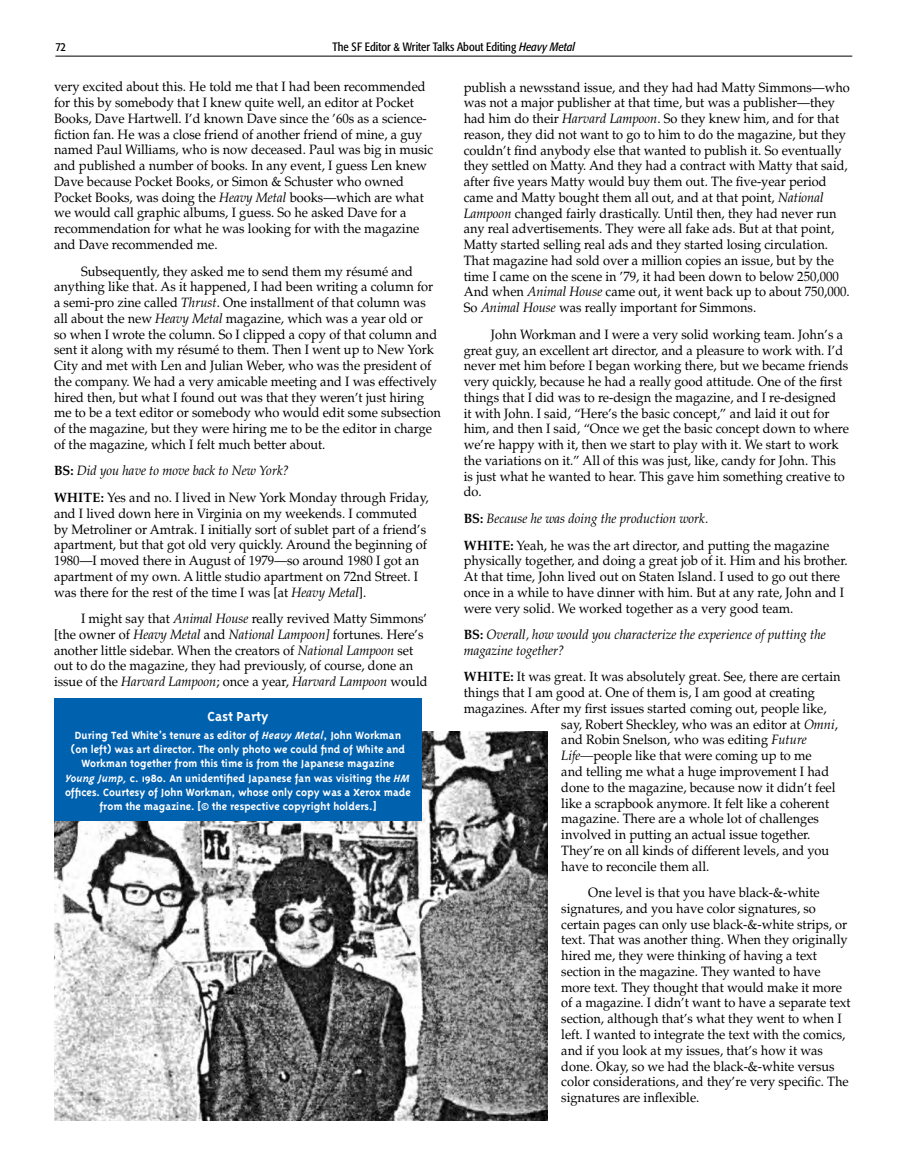
<style>
.page{position:relative;width:905px;height:1175px;background:#fff}
.page>*{position:absolute;margin:0;border:0;box-sizing:border-box;transform-origin:0 0}
.t1{font:700 15px "Triplex";color:#fff}
.t2{font:13.5px/15.8px "Palatino";color:#000;scale:.95 1}
.t3{font:italic 13.5px/15.8px "Palatino";color:#000;scale:.95 1}
.t4{font:700 12px/14.2px "Triplex";color:#fff;text-align:center}
.t5{font:condensed 12px "Formata";color:#000}
.s1{font-style:italic}
.s2{font-weight:700}
.s3{font-weight:700;font-style:normal}
</style>
<div class="page">
<hr style="left:55px;top:56px;width:797px;height:1px;background:#000">
<img style="left:54px;top:731px;width:494px;height:389px">
<div style="left:54px;top:698px;width:368px;height:122px;background:#0061af"></div>
<p class="t5" style="left:332px;top:40px;width:244px">The SF Editor &amp; Writer Talks About Editing <span class="s1">Heavy Metal</span></p>
<p class="t5" style="left:55px;top:40px;width:12px">72</p>
<p class="t2" style="left:54px;top:79px;width:401px">very excited about this. He told me that I had been recommended for this by somebody that I knew quite well, an editor at Pocket Books, Dave Hartwell. I’d known Dave since the ’60s as a science&shy;fiction fan. He was a close friend of another friend of mine, a guy named Paul Williams, who is now deceased. Paul was big in music and published a number of books. In any event, I guess Len knew Dave because Pocket Books, or Simon &amp; Schuster who owned Pocket Books, was doing the <span class="s1">Heavy Metal</span> books—which are what we would call graphic albums, I guess. So he asked Dave for a recommendation for what he was looking for with the magazine and Dave recommended me.</p>
<p class="t2" style="left:54px;top:263px;width:409px;text-indent:27px">Subsequently, they asked me to send them my résumé and anything like that. As it happened, I had been writing a column for a semi-pro zine called <span class="s1">Thrust</span>. One installment of that column was all about the new <span class="s1">Heavy Metal</span> magazine, which was a year old or<br>so when I wrote the column. So I clipped a copy of that column and sent it along with my résumé to them. Then I went up to New York City and met with Len and Julian Weber, who was the president of the company. We had a very amicable meeting and I was effectively hired then, but what I found out was that they weren’t just hiring me to be a text editor or somebody who would edit some subsection of the magazine, but they were hiring me to be the editor in charge of the magazine, which I felt much better about.</p>
<p class="t2" style="left:54px;top:458px;width:396px;line-height:26.5px"><span class="s2">BS:</span> <span class="s1">Did you have to move back to New York?<br></span><span class="s2">WHITE:</span> Yes and no. I lived in New York Monday through Friday,</p>
<p class="t2" style="left:54px;top:505px;width:394px">and I lived down here in Virginia on my weekends. I commuted by Metroliner or Amtrak. I initially sort of sublet part of a friend’s apartment, but that got old very quickly. Around the beginning of 1980—I moved there in August of 1979—so around 1980 I got an apartment of my own. A little studio apartment on 72nd Street. I was there for the rest of the time I was [at <span class="s1">Heavy Metal</span>].</p>
<p class="t2" style="left:54px;top:611px;width:394px;text-indent:27px">I might say that <span class="s1">Animal House</span> really revived Matty Simmons’ [the owner of <span class="s1">Heavy Metal</span> and <span class="s1">National Lampoon]</span> fortunes. Here’s another little sidebar. When the creators of <span class="s1">National Lampoon</span> set out to do the magazine, they had previously, of course, done an issue of the <span class="s1">Harvard Lampoon</span>; once a year, <span class="s1">Harvard Lampoon</span> would</p>
<p class="t2" style="left:463px;top:79px;width:408px">publish a newsstand issue, and they had had Matty Simmons—who was not a major publisher at that time, but was a publisher—they had him do their <span class="s1">Harvard Lampoon</span>. So they knew him, and for that reason, they did not want to go to him to do the magazine, but they couldn’t find anybody else that wanted to publish it. So eventually they settled on Matty. And they had a contract with Matty that said, after five years Matty would buy them out. The five-year period came and Matty bought them all out, and at that point, <span class="s1">National Lampoon</span> changed fairly drastically. Until then, they had never run any real advertisements. They were all fake ads. But at that point, Matty started selling real ads and they started losing circulation.<br>That magazine had sold over a million copies an issue, but by the time I came on the scene in ’79, it had been down to below 250,000<br>And when <span class="s1">Animal House</span> came out, it went back up to about 750,000.<br>So <span class="s1">Animal House</span> was really important for Simmons.</p>
<p class="t2" style="left:463px;top:326px;width:407px;text-indent:27px">John Workman and I were a very solid working team. John’s a great guy, an excellent art director, and a pleasure to work with. I’d never met him before I began working there, but we became friends very quickly, because he had a really good attitude. One of the first things that I did was to re-design the magazine, and I re-designed<br>it with John. I said, “Here’s the basic concept,” and laid it out for him, and then I said, “Once we get the basic concept down to where we’re happy with it, then we start to play with it. We start to work the variations on it.” All of this was just, like, candy for John. This<br>is just what he wanted to hear. This gave him something creative to do.</p>
<p class="t2" style="left:463px;top:505px;width:386px;line-height:26.5px"><span class="s2">BS:</span> <span class="s1">Because he was doing the production work.<br></span><span class="s2">WHITE:</span> Yeah, he was the art director, and putting the magazine</p>
<p class="t2" style="left:463px;top:553px;width:406px">physically together, and doing a great job of it. Him and his brother.<br>At that time, John lived out on Staten Island. I used to go out there once in a while to have dinner with him. But at any rate, John and I were very solid. We worked together as a very good team.</p>
<p class="t3" style="left:463px;top:626px;width:383px"><span class="s3">BS:</span> Overall, how would you characterize the experience of putting the magazine together?</p>
<p class="t2" style="left:463px;top:669px;width:398px"><span class="s2">WHITE:</span> It was great. It was absolutely great. See, there are certain</p>
<p class="t2" style="left:463px;top:685px;width:371px">things that I am good at. One of them is, I am good at creating</p>
<p class="t2" style="left:463px;top:700px;width:383px">magazines. After my first issues started coming out, people like,</p>
<p class="t2" style="left:561px;top:716px;width:292px">say, Robert Sheckley, who was an editor at <span class="s1">Omni</span>,</p>
<p class="t2" style="left:561px;top:732px;width:260px">and Robin Snelson, who was editing <span class="s1">Future</span></p>
<p class="t2" style="left:561px;top:748px;width:265px"><span class="s1">Life—</span>people like that were coming up to me</p>
<p class="t2" style="left:561px;top:763px;width:283px">and telling me what a huge improvement I had</p>
<p class="t2" style="left:561px;top:779px;width:290px">done to the magazine, because now it didn’t feel</p>
<p class="t2" style="left:561px;top:795px;width:283px">like a scrapbook anymore. It felt like a coherent</p>
<p class="t2" style="left:561px;top:811px;width:273px">magazine. There are a whole lot of challenges</p>
<p class="t2" style="left:561px;top:826px;width:264px">involved in putting an actual issue together.</p>
<p class="t2" style="left:561px;top:842px;width:283px">They’re on all kinds of different levels, and you</p>
<p class="t2" style="left:561px;top:858px;width:157px">have to reconcile them all.</p>
<p class="t2" style="left:561px;top:885px;width:306px;text-indent:27px">One level is that you have black-&amp;-white signatures, and you have color signatures, so certain pages can only use black-&amp;-white strips, or text. That was another thing. When they originally hired me, they were thinking of having a text section in the magazine. They wanted to have more text. They thought that would make it more of a magazine. I didn’t want to have a separate text section, although that’s what they went to when I left. I wanted to integrate the text with the comics, and if you look at my issues, that’s how it was done. Okay, so we had the black-&amp;-white versus color considerations, and they’re very specific. The signatures are inflexible.</p>
<p class="t1" style="left:208px;top:707px;width:62px">Cast Party</p>
<p class="t4" style="left:65px;top:727px;width:347px">During Ted White’s tenure as editor of <span class="s1">Heavy Metal</span>, John Workman (on left) was art director. The only photo we could find of White and Workman together from this time is from the Japanese magazine<br><span class="s1">Young Jump,</span> c. 1980. An unidentified Japanese fan was visiting the <span class="s1">HM </span>offices. Courtesy of John Workman, whose only copy was a Xerox made from the magazine. [© the respective copyright holders.]</p>
</div>
